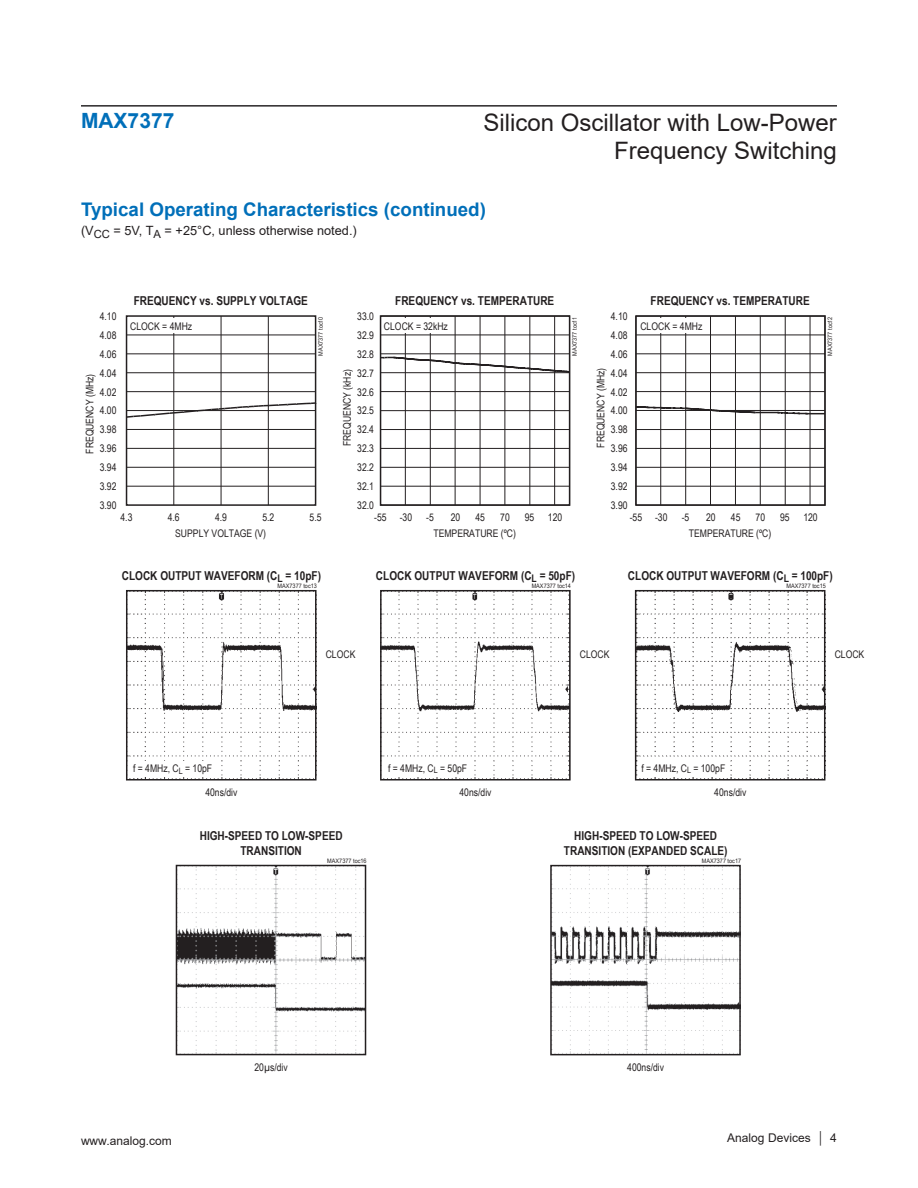
<style>
.page{position:relative;width:918px;height:1188px;background:#fff}
.page>*{position:absolute;margin:0;border:0;box-sizing:border-box;transform-origin:0 0}
.t1{font:24px/28.8px "Arial";color:#231f20;text-align:right}
.t2{font:700 21px "Arial";color:#006fb9}
.H1_continued{font:700 18.75px "Arial";color:#006fb9}
.TOC_Sub_Title{font:12.75px "Arial";color:#231f20}
.t3{font:700 12.3px/14.7px "Arial Narrow";color:#231f20;text-align:center}
.t4{font:12px "Arial";color:#231f20}
.t5{font:10.5px "Arial Narrow";color:#231f20}
.t6{font:6.15px "Arial Narrow";color:#231f20;scale:1.1 1}
</style>
<div class="page">
<hr style="left:268px;top:316px;width:1px;height:189px;background:#231f20">
<hr style="left:221px;top:316px;width:1px;height:189px;background:#231f20">
<hr style="left:174px;top:316px;width:1px;height:189px;background:#231f20">
<hr style="left:127px;top:486px;width:189px;height:1px;background:#231f20">
<hr style="left:127px;top:467px;width:189px;height:1px;background:#231f20">
<hr style="left:127px;top:448px;width:189px;height:1px;background:#231f20">
<hr style="left:127px;top:429px;width:189px;height:1px;background:#231f20">
<hr style="left:127px;top:391px;width:189px;height:1px;background:#231f20">
<hr style="left:127px;top:372px;width:189px;height:1px;background:#231f20">
<hr style="left:127px;top:354px;width:189px;height:1px;background:#231f20">
<hr style="left:127px;top:335px;width:189px;height:1px;background:#231f20">
<div style="left:126px;top:315px;width:190px;height:191px;border:2px solid #231f20"></div>
<div style="left:129px;top:319px;width:64px;height:14px;background:#fff"></div>
<svg style="left:125px;top:402px;width:192px;height:17px"></svg>
<svg style="left:380px;top:316px;width:190px;height:190px"></svg>
<svg style="left:635px;top:316px;width:190px;height:190px"></svg>
<img style="left:129px;top:593px;width:185px;height:185px">
<div style="left:126px;top:590px;width:191px;height:191px;border:2px solid #231f20"></div>
<div style="left:130px;top:761px;width:82px;height:16px;background:#fff"></div>
<img style="left:383px;top:593px;width:185px;height:185px">
<div style="left:380px;top:590px;width:191px;height:191px;border:2px solid #231f20"></div>
<div style="left:385px;top:760px;width:82px;height:16px;background:#fff"></div>
<img style="left:638px;top:593px;width:184px;height:185px">
<div style="left:635px;top:590px;width:190px;height:191px;border:2px solid #231f20"></div>
<div style="left:639px;top:760px;width:81px;height:16px;background:#fff"></div>
<img style="left:179px;top:868px;width:184px;height:184px">
<div style="left:176px;top:865px;width:190px;height:190px;border:2px solid #231f20"></div>
<img style="left:553px;top:868px;width:185px;height:184px">
<div style="left:550px;top:865px;width:191px;height:190px;border:2px solid #231f20"></div>
<hr style="left:81px;top:105px;width:756px;height:1px;background:#231f20">
<h2 class="t2" style="left:81px;top:106px;width:95px">MAX7377</h2>
<h1 class="t1" style="left:484px;top:108px;width:355px">Silicon Oscillator with Low-Power<br>Frequency Switching</h1>
<p class="H1_continued" style="left:81px;top:196px;width:406px">Typical Operating Characteristics (continued)</p>
<p class="TOC_Sub_Title" style="left:81px;top:222px;width:277px">(V<sub>CC</sub> = 5V, T<sub>A</sub> = +25°C, unless otherwise noted.)</p>
<p class="t3" style="left:134px;top:293px;width:176px">FREQUENCY vs. SUPPLY VOLTAGE</p>
<p class="t3" style="left:395px;top:293px;width:161px">FREQUENCY vs. TEMPERATURE</p>
<p class="t3" style="left:651px;top:293px;width:161px">FREQUENCY vs. TEMPERATURE</p>
<p class="t5" style="left:100px;top:309px;width:18px">4.10</p>
<p class="t5" style="left:100px;top:327px;width:18px">4.08</p>
<p class="t5" style="left:100px;top:346px;width:18px">4.06</p>
<p class="t5" style="left:130px;top:318px;width:63px">CLOCK = 4MHz</p>
<p class="t6" style="left:316px;top:356px;width:37px;rotate:-90deg">MAX7377 toc10</p>
<p class="t5" style="left:357px;top:309px;width:18px">33.0</p>
<p class="t5" style="left:357px;top:327px;width:18px">32.9</p>
<p class="t5" style="left:357px;top:346px;width:18px">32.8</p>
<p class="t5" style="left:384px;top:318px;width:65px">CLOCK = 32kHz</p>
<p class="t6" style="left:570px;top:356px;width:37px;rotate:-90deg">MAX7377 toc11</p>
<p class="t5" style="left:611px;top:309px;width:18px">4.10</p>
<p class="t5" style="left:611px;top:327px;width:18px">4.08</p>
<p class="t5" style="left:611px;top:346px;width:18px">4.06</p>
<p class="t5" style="left:640px;top:318px;width:63px">CLOCK = 4MHz</p>
<p class="t6" style="left:825px;top:356px;width:37px;rotate:-90deg">MAX7377 toc12</p>
<p class="t5" style="left:100px;top:365px;width:18px">4.04</p>
<p class="t5" style="left:82px;top:454px;width:81px;rotate:-90deg">FREQUENCY (MHz)</p>
<p class="t5" style="left:100px;top:384px;width:18px">4.02</p>
<p class="t5" style="left:100px;top:403px;width:18px">4.00</p>
<p class="t5" style="left:100px;top:422px;width:18px">3.98</p>
<p class="t5" style="left:100px;top:441px;width:18px">3.96</p>
<p class="t5" style="left:357px;top:365px;width:18px">32.7</p>
<p class="t5" style="left:340px;top:446px;width:79px;rotate:-90deg">FREQUENCY (kHz)</p>
<p class="t5" style="left:357px;top:384px;width:18px">32.6</p>
<p class="t5" style="left:357px;top:403px;width:18px">32.5</p>
<p class="t5" style="left:357px;top:422px;width:18px">32.4</p>
<p class="t5" style="left:357px;top:441px;width:18px">32.3</p>
<p class="t5" style="left:593px;top:448px;width:81px;rotate:-90deg">FREQUENCY (MHz)</p>
<p class="t5" style="left:611px;top:365px;width:18px">4.04</p>
<p class="t5" style="left:611px;top:384px;width:18px">4.02</p>
<p class="t5" style="left:611px;top:403px;width:18px">4.00</p>
<p class="t5" style="left:611px;top:422px;width:18px">3.98</p>
<p class="t5" style="left:611px;top:441px;width:18px">3.96</p>
<p class="t5" style="left:100px;top:460px;width:18px">3.94</p>
<p class="t5" style="left:357px;top:460px;width:18px">32.2</p>
<p class="t5" style="left:611px;top:460px;width:18px">3.94</p>
<p class="t5" style="left:100px;top:479px;width:18px">3.92</p>
<p class="t5" style="left:357px;top:479px;width:18px">32.1</p>
<p class="t5" style="left:611px;top:479px;width:18px">3.92</p>
<p class="t5" style="left:100px;top:498px;width:18px">3.90</p>
<p class="t5" style="left:357px;top:498px;width:18px">32.0</p>
<p class="t5" style="left:611px;top:498px;width:18px">3.90</p>
<p class="t5" style="left:168px;top:510px;width:13px">4.6</p>
<p class="t5" style="left:215px;top:510px;width:13px">4.9</p>
<p class="t5" style="left:262px;top:510px;width:13px">5.2</p>
<p class="t5" style="left:121px;top:510px;width:13px">4.3</p>
<p class="t5" style="left:310px;top:510px;width:13px">5.5</p>
<p class="t5" style="left:374px;top:510px;width:14px">-55</p>
<p class="t5" style="left:400px;top:510px;width:14px">-30</p>
<p class="t5" style="left:426px;top:510px;width:9px">-5</p>
<p class="t5" style="left:451px;top:510px;width:11px">20</p>
<p class="t5" style="left:476px;top:510px;width:11px">45</p>
<p class="t5" style="left:500px;top:510px;width:11px">70</p>
<p class="t5" style="left:525px;top:510px;width:11px">95</p>
<p class="t5" style="left:548px;top:510px;width:16px">120</p>
<p class="t5" style="left:630px;top:510px;width:14px">-55</p>
<p class="t5" style="left:655px;top:510px;width:14px">-30</p>
<p class="t5" style="left:682px;top:510px;width:9px">-5</p>
<p class="t5" style="left:706px;top:510px;width:11px">20</p>
<p class="t5" style="left:731px;top:510px;width:11px">45</p>
<p class="t5" style="left:756px;top:510px;width:11px">70</p>
<p class="t5" style="left:780px;top:510px;width:11px">95</p>
<p class="t5" style="left:803px;top:510px;width:16px">120</p>
<p class="t5" style="left:175px;top:526px;width:92px">SUPPLY VOLTAGE (V)</p>
<p class="t5" style="left:433px;top:526px;width:84px">TEMPERATURE (ºC)</p>
<p class="t5" style="left:689px;top:526px;width:84px">TEMPERATURE (ºC)</p>
<p class="t3" style="left:122px;top:568px;width:201px">CLOCK OUTPUT WAVEFORM (C<sub>L</sub> = 10pF)</p>
<p class="t6" style="left:278px;top:581px;width:37px">MAX7377 toc13</p>
<p class="t3" style="left:376px;top:568px;width:201px">CLOCK OUTPUT WAVEFORM (C<sub>L</sub> = 50pF)</p>
<p class="t6" style="left:532px;top:581px;width:37px">MAX7377 toc14</p>
<p class="t3" style="left:628px;top:568px;width:206px">CLOCK OUTPUT WAVEFORM (C<sub>L</sub> = 100pF)</p>
<p class="t6" style="left:787px;top:581px;width:37px">MAX7377 toc15</p>
<p class="t5" style="left:326px;top:647px;width:31px">CLOCK</p>
<p class="t5" style="left:580px;top:647px;width:31px">CLOCK</p>
<p class="t5" style="left:835px;top:647px;width:31px">CLOCK</p>
<p class="t5" style="left:133px;top:761px;width:81px">f = 4MHz, C<sub>L</sub> = 10pF</p>
<p class="t5" style="left:388px;top:760px;width:81px">f = 4MHz, C<sub>L</sub> = 50pF</p>
<p class="t5" style="left:641px;top:760px;width:85px">f = 4MHz, C<sub>L</sub> = 100pF</p>
<p class="t5" style="left:205px;top:785px;width:34px">40ns/div</p>
<p class="t5" style="left:459px;top:785px;width:34px">40ns/div</p>
<p class="t5" style="left:714px;top:785px;width:34px">40ns/div</p>
<p class="t3" style="left:200px;top:828px;width:144px">HIGH-SPEED TO LOW-SPEED<br>TRANSITION</p>
<p class="t6" style="left:327px;top:856px;width:37px">MAX7377 toc16</p>
<p class="t3" style="left:564px;top:828px;width:165px">HIGH-SPEED TO LOW-SPEED<br>TRANSITION (EXPANDED SCALE)</p>
<p class="t6" style="left:702px;top:856px;width:37px">MAX7377 toc17</p>
<p class="t5" style="left:255px;top:1059px;width:35px">20µs/div</p>
<p class="t5" style="left:627px;top:1059px;width:38px">400ns/div</p>
<p class="t4" style="left:81px;top:1132px;width:92px">www.analog.com</p>
<p class="t4" style="left:727px;top:1129px;width:111px">Analog Devices │ 4</p>
</div>
